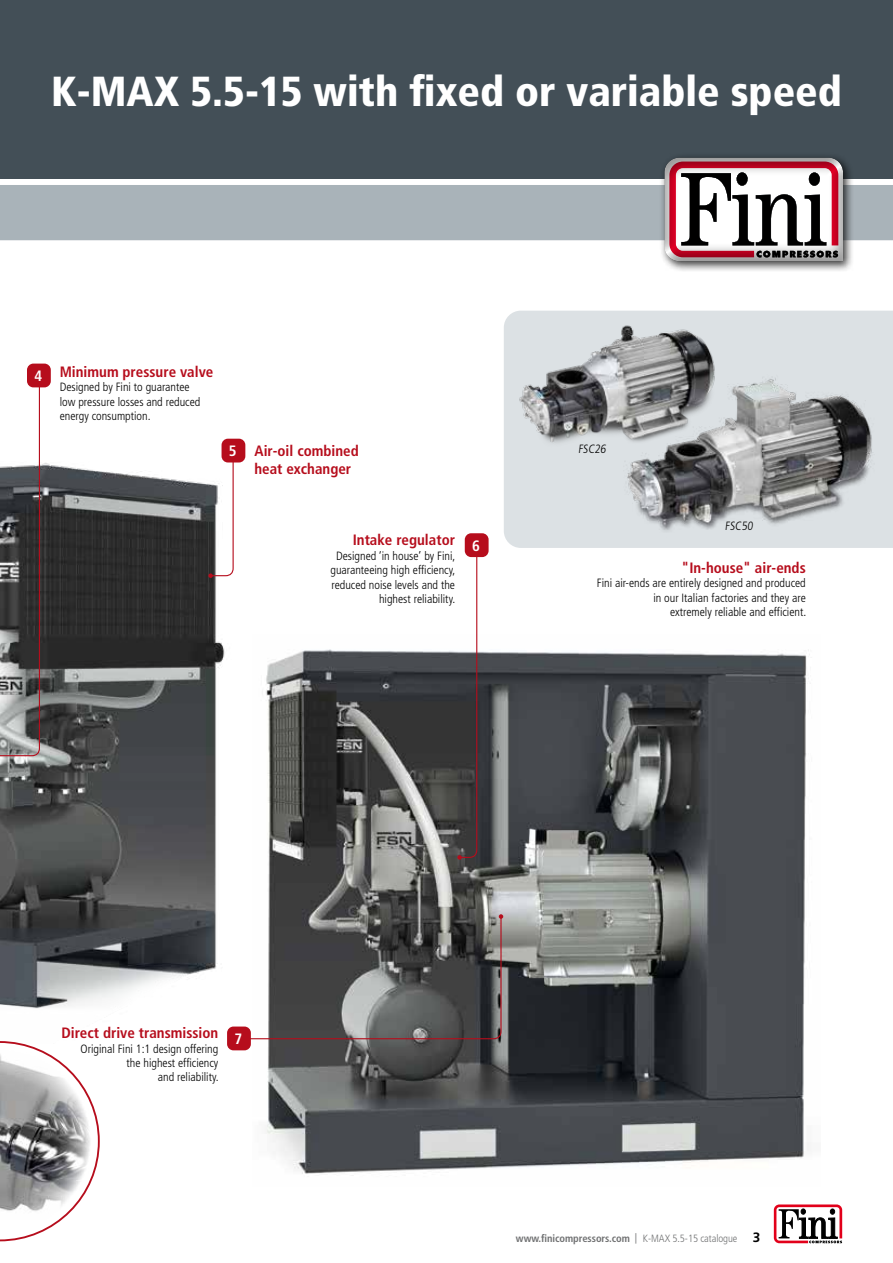
<style>
.page{position:relative;width:893px;height:1263px;background:#fff}
.page>*{position:absolute;margin:0;border:0;box-sizing:border-box;transform-origin:0 0}
.t1{font:900 condensed 42px "Frutiger LT Std";color:#fff}
.t2{font:700 condensed 15px/18px "Frutiger LT Std";color:#b60d1c}
.t3{font:700 condensed 15px "Frutiger LT Std";color:#fff}
.t4{font:300 condensed 12px/14.4px "Frutiger LT Std";color:#000;text-align:right}
.t5{font:700 condensed 10.5px "Frutiger LT Std";letter-spacing:-.005em;color:#707172}
.s1{font-weight:300;font-stretch:normal}
.s2{font-weight:300}
.s3{font-weight:400;font-stretch:normal;color:#fff}
.s4{font-stretch:normal;font-size:13.5px;color:#000}
</style>
<div class="page">
<div style="left:0;top:0;width:893px;height:179px;background:#434f57"></div>
<div style="left:0;top:185px;width:893px;height:55px;background:#a9b3b9"></div>
<img style="left:0;top:444px;width:225px;height:565px">
<img style="left:266px;top:649px;width:545px;height:527px">
<svg style="left:457px;top:539px;width:21px;height:321px"></svg>
<div style="left:465px;top:533px;width:24px;height:24px;background:#b60d1c;border-radius:6px"></div>
<svg style="left:0;top:383px;width:41px;height:374px"></svg>
<div style="left:27px;top:364px;width:24px;height:23px;background:#b60d1c;border-radius:6px"></div>
<div style="left:504px;top:311px;width:389px;height:237px;background:#dce1e4"></div>
<img style="left:606px;top:357px;width:286px;height:191px">
<img style="left:514px;top:320px;width:207px;height:136px">
<svg style="left:208px;top:456px;width:26px;height:122px"></svg>
<div style="left:222px;top:439px;width:23px;height:23px;background:#b60d1c;border-radius:6px"></div>
<svg style="left:251px;top:914px;width:252px;height:126px;background:#636262"></svg>
<div style="left:227px;top:1026px;width:24px;height:24px;background:#b60d1c;border-radius:6px"></div>
<svg style="left:0;top:1041px;width:100px;height:200px"></svg>
<svg style="left:773px;top:1204px;width:70px;height:40px"></svg>
<div style="left:659px;top:152px;width:195px;height:120px;background:#000;opacity:.75"></div>
<div style="left:662px;top:155px;width:182px;height:106px;background:#000;opacity:.4"></div>
<h1 class="t1" style="left:51px;top:66px;width:792px">K-MAX 5.5-15 with fixed or variable speed</h1>
<p class="t3" style="left:34px;top:367px;width:9px">4</p>
<p class="t2" style="left:60px;top:363px;width:155px">Minimum pressure valve</p>
<p class="t4" style="left:60px;top:380px;width:142px;text-align:left">Designed by Fini to guarantee low pressure losses and reduced energy consumption.</p>
<p class="t3" style="left:229px;top:442px;width:9px">5</p>
<p class="t2" style="left:254px;top:442px;width:106px">Air-oil combined heat exchanger</p>
<p class="t2" style="left:353px;top:531px;width:104px">Intake regulator</p>
<p class="t4" style="left:330px;top:549px;width:126px">Designed ‘in house’ by Fini, guaranteeing high efficiency, reduced noise levels and the highest reliability.</p>
<p class="t3" style="left:472px;top:537px;width:9px">6</p>
<p class="t4" style="left:578px;top:441px;width:31px">FSC26</p>
<p class="t4" style="left:725px;top:519px;width:31px">FSC50</p>
<p class="t2" style="left:682px;top:559px;width:126px">"In-house" air-ends</p>
<p class="t4" style="left:597px;top:576px;width:211px">Fini air-ends are entirely designed and produced in our Italian factories and they are<br>extremely reliable and efficient.</p>
<p class="t2" style="left:61px;top:1024px;width:159px">Direct drive transmission</p>
<p class="t4" style="left:81px;top:1041px;width:140px">Original Fini 1:1 design offering the highest efficiency<br>and reliability.</p>
<p class="t3" style="left:234px;top:1030px;width:9px">7</p>
<p class="t5" style="left:516px;top:1232px;width:246px">www.finicompressors.com <span class="s1">|</span> <span class="s2">K-MAX 5.5-15 catalogue</span> <span class="s3">|</span> <span class="s4">3</span></p>
</div>
